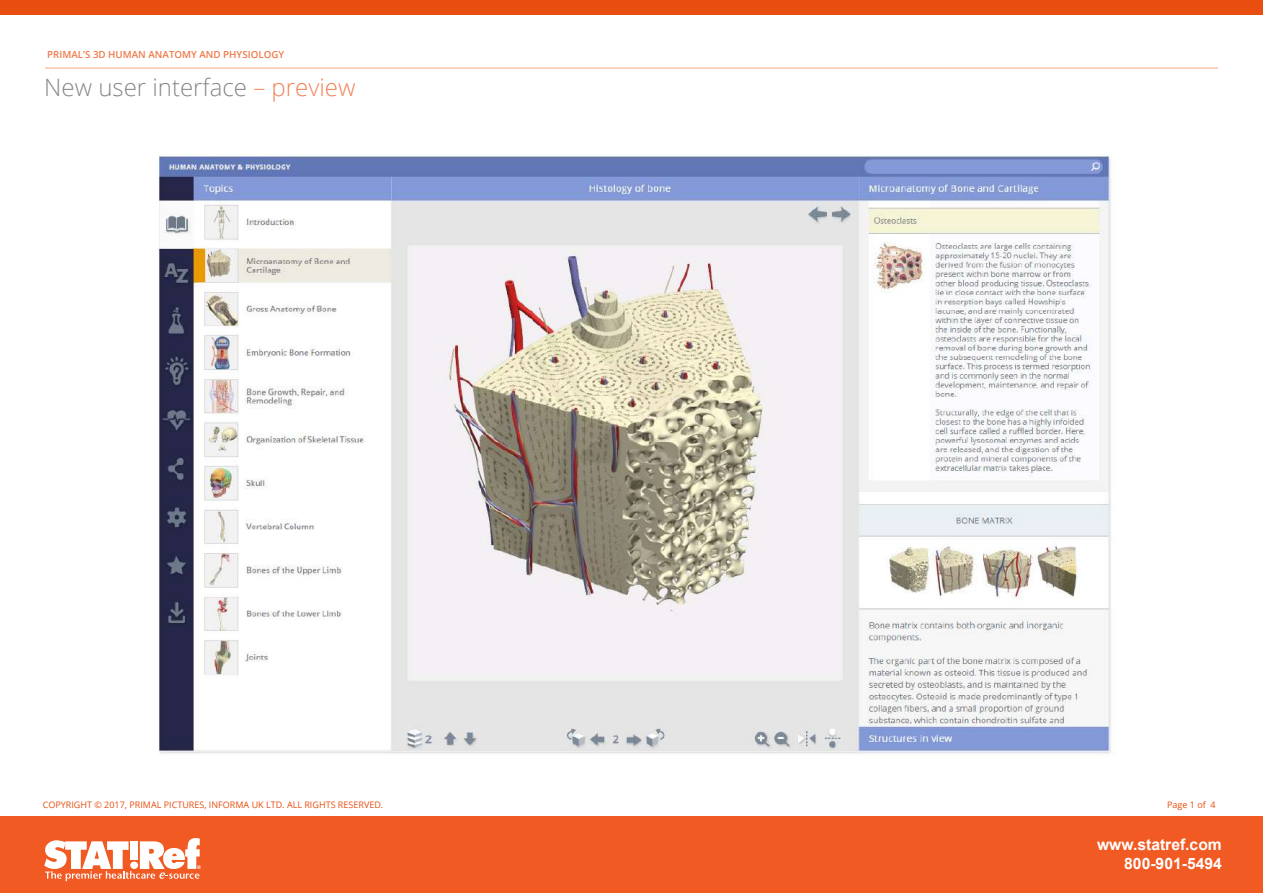
<style>
.page{position:relative;width:1263px;height:893px;background:#fff}
.page>*{position:absolute;margin:0;border:0;box-sizing:border-box;transform-origin:0 0}
.t1{font:300 24px "Open Sans";color:#898887}
.t2{font:700 15.6px/18.8px "Arial";color:#fff;text-align:right}
.t3{font:600 9.75px "Open Sans";color:#ee7a4b}
.t4{font:9px "Open Sans";color:#e84e0f}
.s1{color:#ef8357}
</style>
<div class="page">
<div style="left:0;top:0;width:1263px;height:15px;background:#e84e0f"></div>
<hr style="left:45px;top:68px;width:1173px;height:1px;background:#f4a687">
<img style="left:158px;top:155px;width:954px;height:600px">
<div style="left:0;top:816px;width:1263px;height:77px;background:#f15a23"></div>
<svg style="left:44px;top:838px;width:157px;height:43px"></svg>
<p class="t3" style="left:47px;top:48px;width:238px">PRIMAL’S 3D HUMAN ANATOMY AND PHYSIOLOGY</p>
<h1 class="t1" style="left:44px;top:71px;width:313px">New user interface <span class="s1">– preview</span></h1>
<p class="t4" style="left:43px;top:799px;width:342px">COPYRIGHT © 2017, PRIMAL PICTURES, INFORMA UK LTD. ALL RIGHTS RESERVED.</p>
<p class="t4" style="left:1167px;top:799px;width:50px">Page 1 of 4</p>
<h2 class="t2" style="left:1097px;top:835px;width:126px">www.statref.com<br>800-901-5494</h2>
</div>
